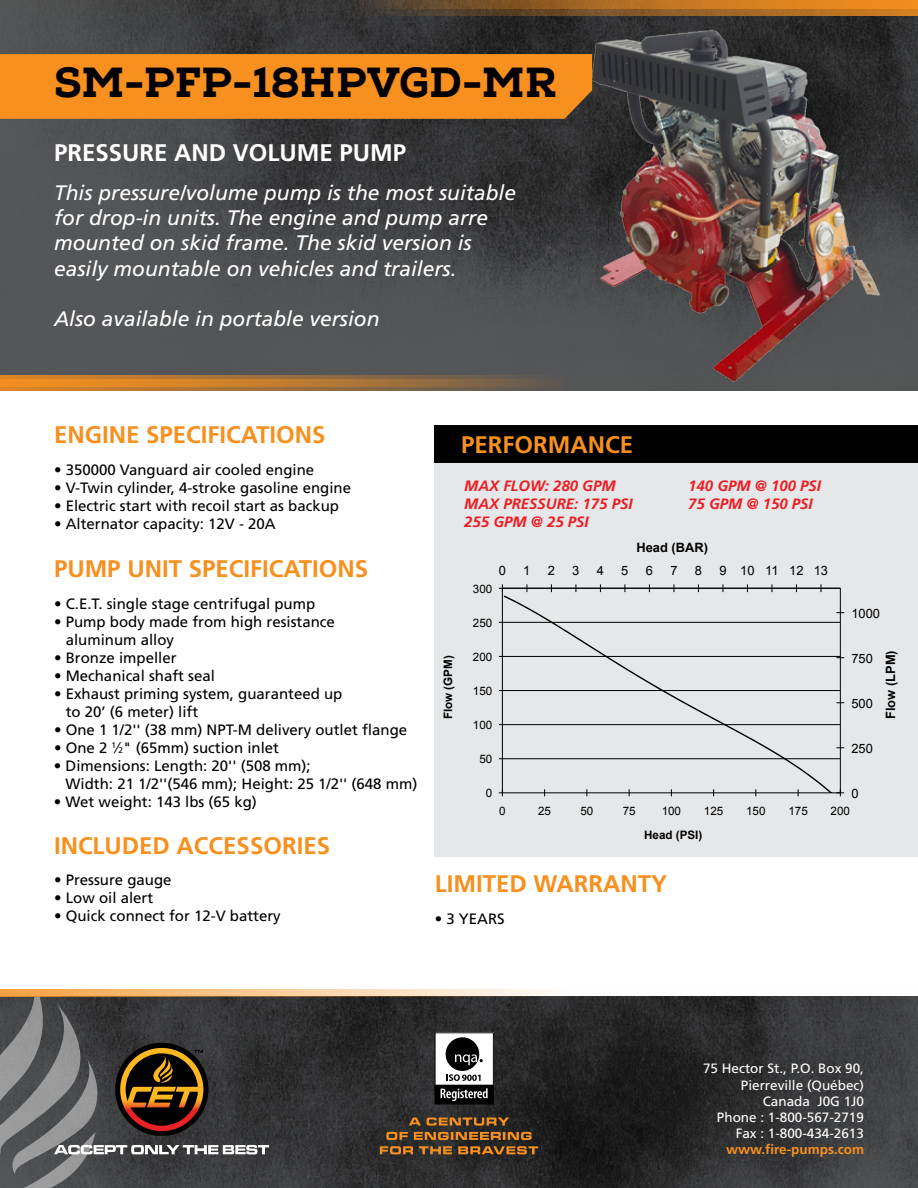
<style>
.page{position:relative;width:918px;height:1188px;background:#fff}
.page>*{position:absolute;margin:0;border:0;box-sizing:border-box;transform-origin:0 0}
.t1{font:800 42px "Nexa Slab";color:#000}
.t2{font:700 24px "Frutiger";color:#f7901e}
.t3{font:700 24px "Frutiger";color:#fff}
.t4{font:italic 21px/25.2px "Frutiger";color:#fff}
.t5{font:15px/18px "Frutiger";color:#000}
.t6{font:italic 700 15px/18px "Frutiger";color:#ed1d24}
.t7{font:13.5px/16.2px "Frutiger";color:#fff;text-align:right}
.t8{font:700 13.5px "Frutiger";color:#f7901e}
.t9{font:12.9px "Arial";color:#000}
.t10{font:700 12.9px "Arial";color:#000}
.t11{font:11.7px "Arial";color:#000}
.t12{font:700 11.7px "Arial";color:#000}
.s1{font-size:8.25px}
</style>
<div class="page">
<div style="left:434px;top:425px;width:484px;height:431px;background:#e6e7e8"></div>
<hr style="left:502px;top:758px;width:338px;height:1px;background:#000">
<hr style="left:502px;top:724px;width:338px;height:1px;background:#000">
<hr style="left:502px;top:690px;width:338px;height:1px;background:#000">
<hr style="left:502px;top:656px;width:338px;height:1px;background:#000">
<hr style="left:502px;top:622px;width:338px;height:1px;background:#000">
<hr style="left:840px;top:588px;width:1px;height:205px;background:#000">
<hr style="left:502px;top:588px;width:338px;height:1px;background:#000">
<hr style="left:502px;top:588px;width:1px;height:205px;background:#000">
<svg style="left:499px;top:584px;width:4px;height:8px"></svg>
<hr style="left:502px;top:793px;width:338px;height:1px;background:#000">
<svg style="left:499px;top:789px;width:4px;height:7px"></svg>
<svg style="left:836px;top:789px;width:8px;height:7px"></svg>
<svg style="left:503px;top:595px;width:333px;height:198px"></svg>
<img style="left:269px;top:997px;width:649px;height:191px">
<img style="left:0;top:16px;width:918px;height:359px">
<div style="left:434px;top:425px;width:484px;height:38px;background:#000"></div>
<img style="left:522px;top:16px;width:387px;height:359px">
<svg style="left:0;top:997px;width:269px;height:191px;background:#514d49"></svg>
<svg style="left:380px;top:1146px;width:158px;height:8px"></svg>
<svg style="left:386px;top:1132px;width:146px;height:8px"></svg>
<svg style="left:409px;top:1117px;width:100px;height:9px"></svg>
<svg style="left:0;top:387px;width:918px;height:4px;background:#7f6447"></svg>
<svg style="left:0;top:383px;width:918px;height:4px;background:#916b40"></svg>
<svg style="left:0;top:375px;width:918px;height:8px;background:#896743"></svg>
<svg style="left:0;top:989px;width:918px;height:8px"></svg>
<svg style="left:0;top:0;width:918px;height:1px"></svg>
<svg style="left:0;top:1px;width:918px;height:15px;background:#765530"></svg>
<div style="left:435px;top:1033px;width:58px;height:61px;background:#fff"></div>
<div style="left:435px;top:1032px;width:59px;height:62px;border:1px solid #000"></div>
<div style="left:435px;top:1085px;width:58px;height:19px;background:#000"></div>
<div style="left:446px;top:1037px;width:33px;height:34px;background:#000;border-radius:50%"></div>
<svg style="left:455px;top:1054px;width:28px;height:11px"></svg>
<svg style="left:447px;top:1074px;width:34px;height:7px"></svg>
<svg style="left:441px;top:1088px;width:47px;height:13px"></svg>
<div style="left:0;top:54px;width:592px;height:65px;background:#f7901e"></div>
<h1 class="t1" style="left:54px;top:57px;width:505px">SM-PFP-18HPVGD-MR</h1>
<h2 class="t3" style="left:54px;top:139px;width:354px">PRESSURE AND VOLUME PUMP</h2>
<h3 class="t4" style="left:54px;top:180px;width:464px">This pressure/volume pump is the most suitable for drop-in units. The engine and pump arre mounted on skid frame. The skid version is easily mountable on vehicles and trailers.</h3>
<h3 class="t4" style="left:54px;top:306px;width:327px">Also available in portable version</h3>
<h2 class="t2" style="left:54px;top:421px;width:273px">ENGINE SPECIFICATIONS</h2>
<p class="t5" style="left:54px;top:460px;width:262px">• 350000 Vanguard air cooled engine</p>
<p class="t5" style="left:54px;top:478px;width:299px">• V-Twin cylinder, 4-stroke gasoline engine</p>
<p class="t5" style="left:54px;top:496px;width:287px">• Electric start with recoil start as backup</p>
<p class="t5" style="left:54px;top:514px;width:223px">• Alternator capacity: 12V - 20A</p>
<h2 class="t2" style="left:54px;top:555px;width:316px">PUMP UNIT SPECIFICATIONS</h2>
<p class="t5" style="left:54px;top:594px;width:263px">• C.E.T. single stage centrifugal pump</p>
<p class="t5" style="left:66px;top:612px;width:271px;text-indent:-12px">• Pump body made from high resistance aluminum alloy</p>
<p class="t5" style="left:54px;top:648px;width:124px">• Bronze impeller</p>
<p class="t5" style="left:54px;top:666px;width:162px">• Mechanical shaft seal</p>
<p class="t5" style="left:66px;top:684px;width:278px;text-indent:-12px">• Exhaust priming system, guaranteed up to 20’ (6 meter) lift</p>
<p class="t5" style="left:54px;top:720px;width:355px">• One 1 1/2'' (38 mm) NPT-M delivery outlet flange</p>
<p class="t5" style="left:54px;top:738px;width:227px">• One 2 <sup>1</sup>⁄<span class="s1">2</span>" (65mm) suction inlet</p>
<p class="t5" style="left:66px;top:756px;width:353px;text-indent:-12px">• Dimensions: Length: 20'' (508 mm);<br>Width: 21 1/2''(546 mm); Height: 25 1/2'' (648 mm)</p>
<p class="t5" style="left:54px;top:792px;width:204px">• Wet weight: 143 lbs (65 kg)</p>
<h2 class="t2" style="left:54px;top:831px;width:278px">INCLUDED ACCESSORIES</h2>
<p class="t5" style="left:54px;top:871px;width:119px">• Pressure gauge</p>
<p class="t5" style="left:54px;top:889px;width:101px">• Low oil alert</p>
<p class="t5" style="left:54px;top:907px;width:228px">• Quick connect for 12-V battery</p>
<h2 class="t2" style="left:461px;top:431px;width:174px">PERFORMANCE</h2>
<p class="t6" style="left:464px;top:477px;width:170px">MAX FLOW: 280 GPM<br>MAX PRESSURE: 175 PSI<br>255 GPM @ 25 PSI</p>
<p class="t6" style="left:688px;top:477px;width:134px">140 GPM @ 100 PSI<br>75 GPM @ 150 PSI</p>
<p class="t10" style="left:636px;top:539px;width:73px">Head (BAR)</p>
<p class="t9" style="left:499px;top:562px;width:9px">0</p>
<p class="t9" style="left:523px;top:562px;width:9px">1</p>
<p class="t9" style="left:548px;top:562px;width:9px">2</p>
<p class="t9" style="left:572px;top:562px;width:9px">3</p>
<p class="t9" style="left:597px;top:562px;width:9px">4</p>
<p class="t9" style="left:621px;top:562px;width:9px">5</p>
<p class="t9" style="left:646px;top:562px;width:9px">6</p>
<p class="t9" style="left:670px;top:562px;width:9px">7</p>
<p class="t9" style="left:695px;top:562px;width:9px">8</p>
<p class="t9" style="left:719px;top:562px;width:110px">9 10 11 12 13</p>
<p class="t12" style="left:440px;top:719px;width:66px;rotate:-90deg">Flow (GPM)</p>
<p class="t11" style="left:473px;top:581px;width:21px">300</p>
<p class="t11" style="left:473px;top:615px;width:21px">250</p>
<p class="t11" style="left:473px;top:649px;width:21px">200</p>
<p class="t11" style="left:473px;top:683px;width:21px">150</p>
<p class="t11" style="left:473px;top:718px;width:21px">100</p>
<p class="t11" style="left:479px;top:752px;width:14px">50</p>
<p class="t11" style="left:486px;top:786px;width:8px">0</p>
<p class="t9" style="left:851px;top:605px;width:30px">1000</p>
<p class="t9" style="left:851px;top:650px;width:23px">750</p>
<p class="t9" style="left:851px;top:695px;width:23px">500</p>
<p class="t9" style="left:851px;top:740px;width:23px">250</p>
<p class="t10" style="left:882px;top:719px;width:70px;rotate:-90deg">Flow (LPM)</p>
<p class="t9" style="left:851px;top:785px;width:9px">0</p>
<p class="t11" style="left:499px;top:803px;width:8px">0</p>
<p class="t11" style="left:538px;top:803px;width:14px">25</p>
<p class="t11" style="left:580px;top:803px;width:14px">50</p>
<p class="t11" style="left:623px;top:803px;width:14px">75</p>
<p class="t11" style="left:662px;top:803px;width:21px">100</p>
<p class="t11" style="left:704px;top:803px;width:21px">125</p>
<p class="t11" style="left:746px;top:803px;width:21px">150</p>
<p class="t11" style="left:788px;top:803px;width:21px">175</p>
<p class="t11" style="left:831px;top:803px;width:21px">200</p>
<p class="t12" style="left:644px;top:827px;width:60px">Head (PSI)</p>
<h2 class="t2" style="left:435px;top:870px;width:234px">LIMITED WARRANTY</h2>
<p class="t5" style="left:435px;top:909px;width:72px">• 3 YEARS</p>
<p class="t7" style="left:703px;top:1061px;width:162px">75 Hector St., P.O. Box 90,<br>Pierreville (Québec)<br>Canada J0G 1J0<br>Phone : 1-800-567-2719<br>Fax : 1-800-434-2613</p>
<p class="t8" style="left:726px;top:1142px;width:139px">www.fire-pumps.com</p>
</div>
